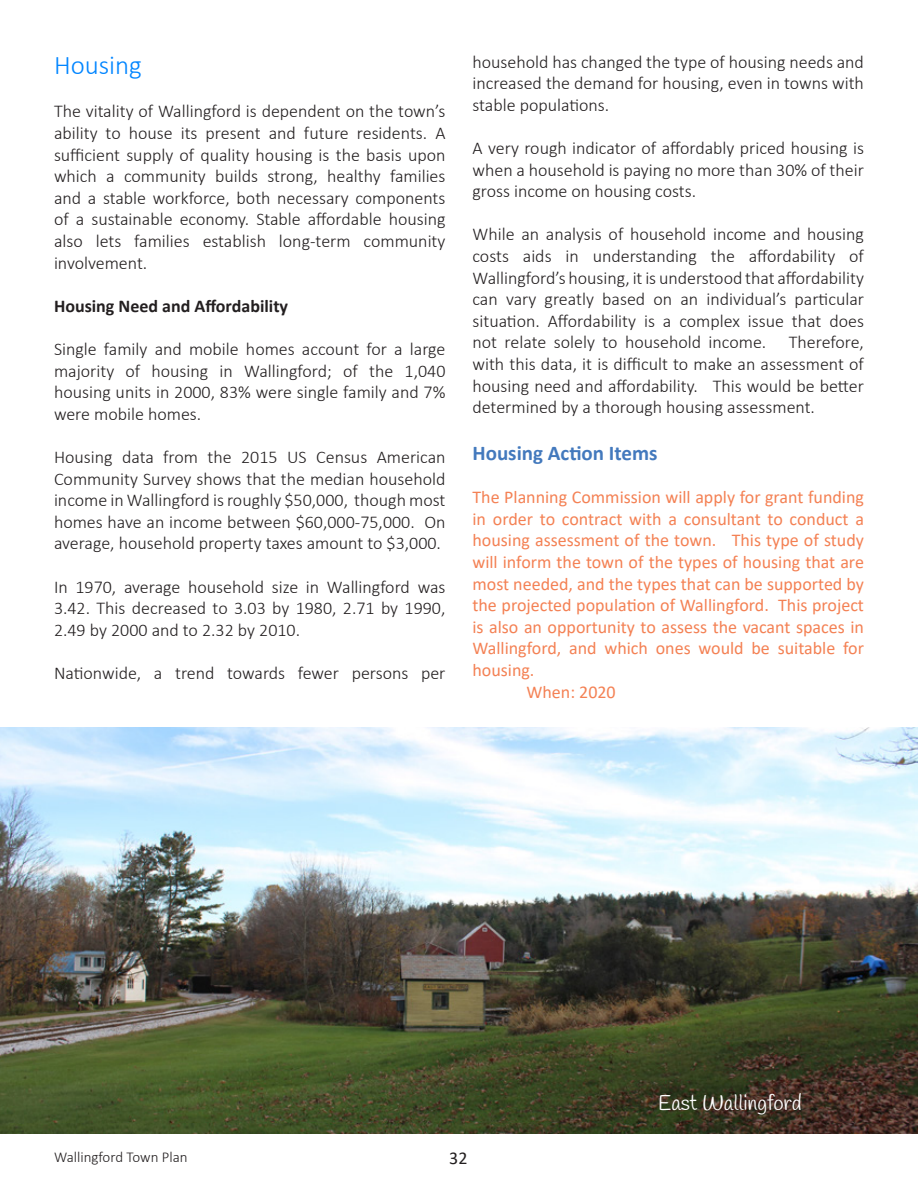
<style>
.page{position:relative;width:918px;height:1188px;background:#fff}
.page>*{position:absolute;margin:0;border:0;box-sizing:border-box;transform-origin:0 0}
.t1{font:300 27px "Calibri";color:#0085ff}
.t2{font:700 21px "Calibri";color:#4379bd}
.t3{font:21px "Handlee";color:#fff}
.t4{font:300 18px/21.6px "Calibri";color:#231f20;text-align:justify}
.t5{font:18px "Calibri";color:#f48154}
.t6{font:700 18px "Calibri";color:#231f20}
.t7{font:18px "Calibri";color:#231f20}
.t8{font:300 15px "Calibri";color:#231f20}
</style>
<div class="page">
<img style="left:0;top:728px;width:918px;height:406px">
<h1 class="t1" style="left:54px;top:49px;width:89px">Housing</h1>
<p class="t4" style="left:54px;top:101px;width:393px">The vitality of Wallingford is dependent on the town’s ability to house its present and future residents. A sufficient supply of quality housing is the basis upon which a community builds strong, healthy families and a stable workforce, both necessary components of a sustainable economy. Stable affordable housing also lets families establish long-term community involvement.</p>
<p class="t6" style="left:54px;top:293px;width:236px">Housing Need and Affordability</p>
<p class="t4" style="left:54px;top:338px;width:393px">Single family and mobile homes account for a large majority of housing in Wallingford; of the 1,040 housing units in 2000, 83% were single family and 7% were mobile homes.</p>
<p class="t4" style="left:54px;top:446px;width:393px">Housing data from the 2015 US Census American Community Survey shows that the median household income in Wallingford is roughly $50,000, though most homes have an income between $60,000-75,000. On average, household property taxes amount to $3,000.</p>
<p class="t4" style="left:54px;top:576px;width:393px">In 1970, average household size in Wallingford was 3.42. This decreased to 3.03 by 1980, 2.71 by 1990, 2.49 by 2000 and to 2.32 by 2010.</p>
<p class="t4" style="left:54px;top:662px;width:393px">Nationwide, a trend towards fewer persons per</p>
<p class="t4" style="left:472px;top:51px;width:393px">household has changed the type of housing needs and increased the demand for housing, even in towns with stable populations.</p>
<p class="t4" style="left:472px;top:137px;width:393px">A very rough indicator of affordably priced housing is when a household is paying no more than 30% of their gross income on housing costs.</p>
<p class="t4" style="left:472px;top:223px;width:393px">While an analysis of household income and housing costs aids in understanding the affordability of Wallingford’s housing, it is understood that affordability can vary greatly based on an individual’s particular situation. Affordability is a complex issue that does not relate solely to household income.</p>
<p class="t4" style="left:472px;top:331px;width:393px;text-indent:316px">Therefore, with this data, it is difficult to make an assessment of housing need and affordability. This would be better determined by a thorough housing assessment.</p>
<p class="t2" style="left:472px;top:438px;width:187px">Housing Action Items</p>
<p class="t5" style="left:472px;top:485px;width:393px">The Planning Commission will apply for grant funding</p>
<p class="t5" style="left:472px;top:506px;width:393px">in order to contract with a consultant to conduct a</p>
<p class="t5" style="left:472px;top:528px;width:393px">housing assessment of the town. This type of study</p>
<p class="t5" style="left:472px;top:549px;width:393px">will inform the town of the types of housing that are</p>
<p class="t5" style="left:472px;top:571px;width:393px">most needed, and the types that can be supported by</p>
<p class="t5" style="left:472px;top:593px;width:393px">the projected population of Wallingford. This project</p>
<p class="t5" style="left:472px;top:614px;width:393px">is also an opportunity to assess the vacant spaces in</p>
<p class="t5" style="left:472px;top:636px;width:393px">Wallingford, and which ones would be suitable for</p>
<p class="t5" style="left:472px;top:657px;width:64px">housing.</p>
<p class="t5" style="left:526px;top:679px;width:91px">When: 2020</p>
<p class="t3" style="left:658px;top:1090px;width:145px">East Wallingford</p>
<p class="t8" style="left:54px;top:1147px;width:135px">Wallingford Town Plan</p>
<p class="t7" style="left:449px;top:1146px;width:20px">32</p>
</div>
